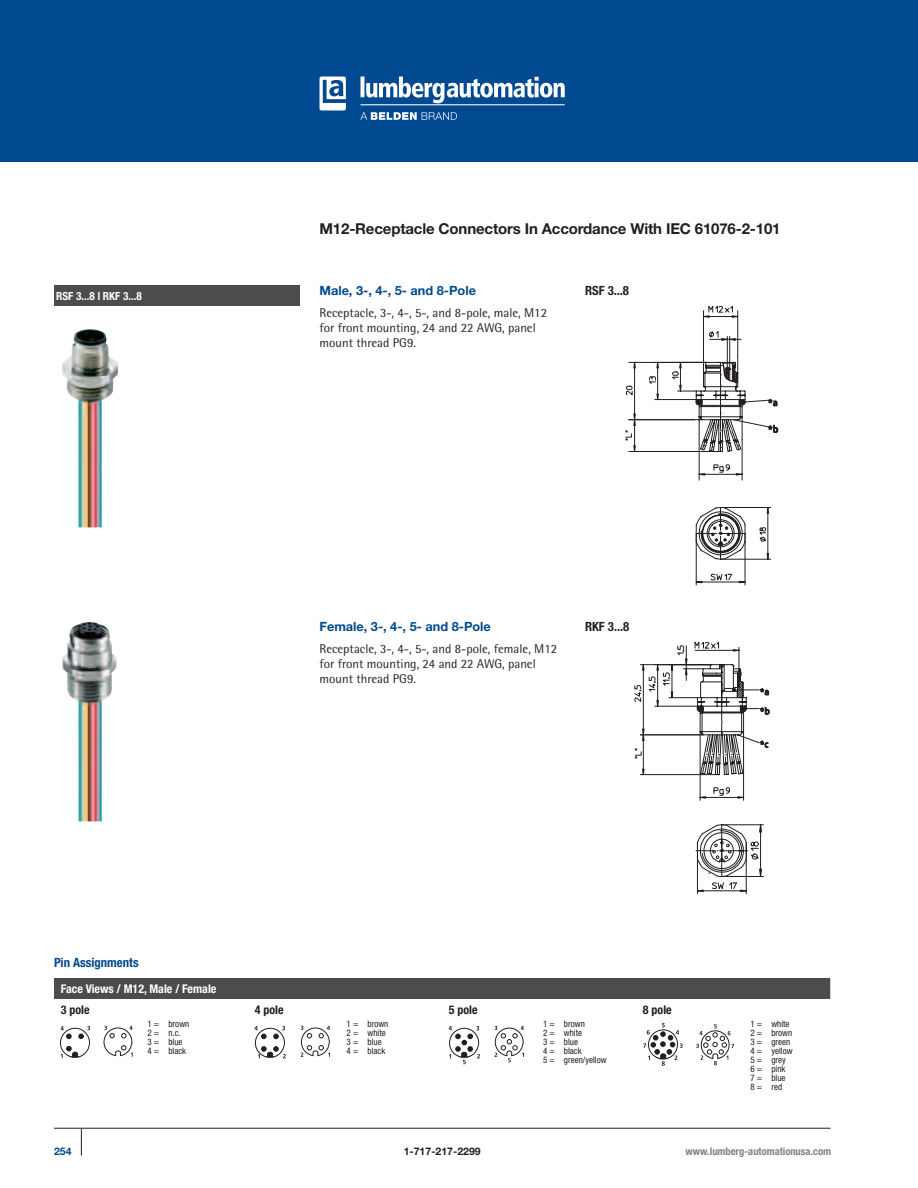
<style>
.page{position:relative;width:918px;height:1188px;background:#fff}
.page>*{position:absolute;margin:0;border:0;box-sizing:border-box;transform-origin:0 0}
.t1{font:700 15px "Helvetica Neue";letter-spacing:-.01em;color:#231f20}
.t2{font:12.75px/15px "Rotis Semi Sans Std";color:#231f20}
.t3{font:700 12.75px "Helvetica Neue";color:#014990}
.t4{font:700 condensed 12.75px "Helvetica Neue LT";color:#231f20}
.t5{font:700 condensed 12.75px "Helvetica Neue LT";color:#014990}
.t6{font:700 condensed 12px "Helvetica Neue LT";color:#fff}
.t7{font:700 condensed 12px "Helvetica Neue LT";color:#231f20}
.t8{font:700 condensed 11.25px "Helvetica Neue LT";color:#fff}
.t9{font:700 condensed 10.5px "Helvetica Neue LT";color:#808285}
.t10{font:700 10.5px "Helvetica Neue";color:#231f20}
.t11{font:700 10.5px "Helvetica Neue";color:#014990}
.t12{font:condensed 9px/9px "Helvetica Neue LT";color:#231f20}
</style>
<div class="page">
<div style="left:0;top:0;width:918px;height:162px;background:#014990"></div>
<img style="left:360px;top:112px;width:97px;height:8px">
<img style="left:361px;top:105px;width:204px;height:1px">
<hr style="left:361px;top:104px;width:204px;height:1px;background:#fff">
<img style="left:320px;top:77px;width:26px;height:33px">
<img style="left:361px;top:77px;width:178px;height:21px">
<svg style="left:81px;top:1129px;width:1px;height:27px"></svg>
<hr style="left:54px;top:1128px;width:777px;height:1px;background:#231f20">
<div style="left:54px;top:285px;width:245px;height:21px;background:#4b4c4d"></div>
<img style="left:62px;top:330px;width:20px;height:66px">
<img style="left:62px;top:623px;width:22px;height:75px">
<div style="left:54px;top:978px;width:776px;height:21px;background:#4b4c4d"></div>
<svg style="left:625px;top:306px;width:153px;height:280px"></svg>
<svg style="left:634px;top:642px;width:136px;height:252px"></svg>
<svg style="left:60px;top:1026px;width:30px;height:32px"></svg>
<svg style="left:255px;top:1026px;width:31px;height:32px"></svg>
<svg style="left:449px;top:1026px;width:31px;height:38px"></svg>
<svg style="left:643px;top:1023px;width:40px;height:43px"></svg>
<svg style="left:103px;top:1026px;width:30px;height:31px"></svg>
<svg style="left:300px;top:1026px;width:30px;height:31px"></svg>
<svg style="left:494px;top:1026px;width:30px;height:37px"></svg>
<svg style="left:696px;top:1024px;width:38px;height:42px"></svg>
<p class="t1" style="left:320px;top:219px;width:463px">M12-Receptacle Connectors In Accordance With IEC 61076-2-101</p>
<p class="t8" style="left:56px;top:289px;width:87px">RSF 3...8 | RKF 3...8</p>
<p class="t3" style="left:320px;top:283px;width:158px">Male, 3-, 4-, 5- and 8-Pole</p>
<p class="t2" style="left:320px;top:305px;width:229px">Receptacle, 3-, 4-, 5-, and 8-pole, male, M12 for front mounting, 24 and 22 AWG, panel mount thread PG9.</p>
<p class="t4" style="left:585px;top:283px;width:46px">RSF 3...8</p>
<p class="t5" style="left:54px;top:955px;width:86px">Pin Assignments</p>
<p class="t3" style="left:320px;top:619px;width:173px">Female, 3-, 4-, 5- and 8-Pole</p>
<p class="t2" style="left:320px;top:641px;width:239px">Receptacle, 3-, 4-, 5-, and 8-pole, female, M12 for front mounting, 24 and 22 AWG, panel mount thread PG9.</p>
<p class="t4" style="left:585px;top:619px;width:46px">RKF 3...8</p>
<p class="t6" style="left:61px;top:982px;width:157px">Face Views / M12, Male / Female</p>
<p class="t7" style="left:61px;top:1003px;width:30px">3 pole</p>
<p class="t7" style="left:255px;top:1003px;width:30px">4 pole</p>
<p class="t7" style="left:449px;top:1003px;width:30px">5 pole</p>
<p class="t7" style="left:643px;top:1003px;width:30px">8 pole</p>
<p class="t12" style="left:147px;top:1019px;width:43px">1 = brown<br>2 = n.c.<br>3 = blue<br>4 = black</p>
<p class="t12" style="left:347px;top:1019px;width:43px">1 = brown<br>2 = white<br>3 = blue<br>4 = black</p>
<p class="t12" style="left:543px;top:1019px;width:65px">1 = brown<br>2 = white<br>3 = blue<br>4 = black<br>5 = green/yellow</p>
<p class="t12" style="left:750px;top:1019px;width:44px">1 = white<br>2 = brown<br>3 = green<br>4 = yellow<br>5 = grey<br>6 = pink<br>7 = blue<br>8 = red</p>
<p class="t11" style="left:54px;top:1145px;width:19px">254</p>
<p class="t10" style="left:404px;top:1145px;width:79px">1-717-217-2299</p>
<p class="t9" style="left:686px;top:1145px;width:147px">www.lumberg-automationusa.com</p>
</div>
